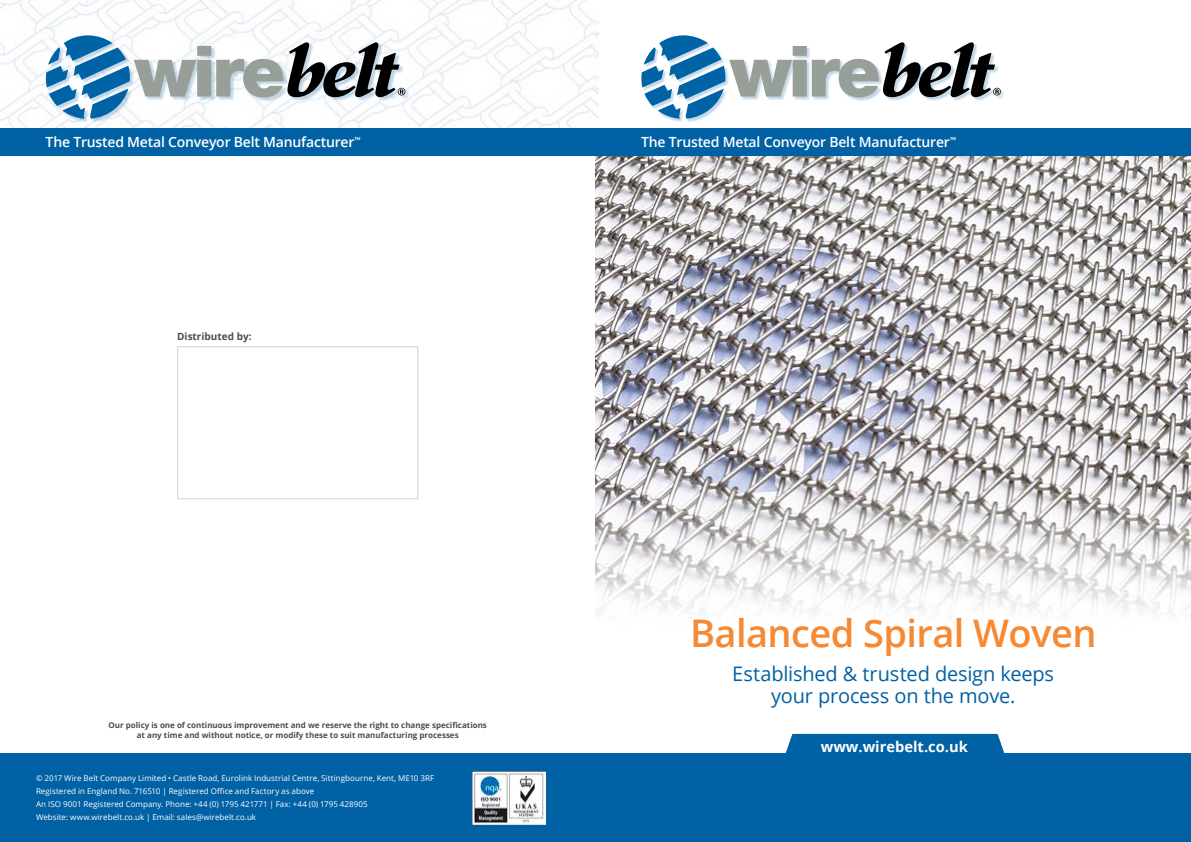
<style>
.page{position:relative;width:1191px;height:842px;background:#fff}
.page>*{position:absolute;margin:0;border:0;box-sizing:border-box;transform-origin:0 0}
.t1{font:600 38px "Open Sans";letter-spacing:-.015em;color:#f68933}
.t2{font:20px/22px "Open Sans";letter-spacing:-.01em;color:#0061a4;text-align:center}
.t3{font:700 14.7px "Open Sans";color:#fff}
.t4{font:600 14px "Open Sans";letter-spacing:-.015em;color:#fff}
.t5{font:700 10px "Open Sans";color:#4c4d4d}
.t6{font:8px/13px "Open Sans";letter-spacing:.005em;color:#fff}
.t7{font:700 8px/10px "Open Sans";color:#4c4d4d;text-align:center}
</style>
<div class="page">
<img style="left:0;top:0;width:595px;height:128px">
<div style="left:47px;top:37px;width:362px;height:86px;background:#0061a4;opacity:.25"></div>
<svg style="left:46px;top:35px;width:359px;height:84px"></svg>
<img style="left:595px;top:156px;width:596px;height:460px">
<div style="left:0;top:128px;width:622px;height:28px;background:#0061a4"></div>
<div style="left:569px;top:128px;width:622px;height:28px;background:#0061a4"></div>
<div style="left:0;top:754px;width:595px;height:88px;background:#0061a4"></div>
<div style="left:643px;top:37px;width:362px;height:86px;background:#0061a4;opacity:.25"></div>
<svg style="left:641px;top:35px;width:359px;height:84px"></svg>
<div style="left:595px;top:754px;width:596px;height:88px;background:#0061a4"></div>
<div style="left:783px;top:734px;width:223px;height:20px;background:#0061a4"></div>
<div style="left:177px;top:346px;width:241px;height:153px;border:1px solid #cad1e6"></div>
<img style="left:472px;top:771px;width:73px;height:53px">
<h3 class="t4" style="left:46px;top:133px;width:317px">The Trusted Metal Conveyor Belt Manufacturer<sup>™</sup></h3>
<h3 class="t4" style="left:641px;top:133px;width:317px">The Trusted Metal Conveyor Belt Manufacturer<sup>™</sup></h3>
<p class="t5" style="left:177px;top:329px;width:76px">Distributed by:</p>
<p class="t7" style="left:108px;top:720px;width:380px">Our policy is one of continuous improvement and we reserve the right to change specifications at any time and without notice, or modify these to suit manufacturing processes</p>
<p class="t6" style="left:36px;top:772px;width:400px">© 2017 Wire Belt Company Limited • Castle Road, Eurolink Industrial Centre, Sittingbourne, Kent, ME10 3RF Registered in England No. 716510 | Registered Office and Factory as above<br>An ISO 9001 Registered Company. Phone: +44 (0) 1795 421771 | Fax: +44 (0) 1795 428905<br>Website: www.wirebelt.co.uk | Email: sales@wirebelt.co.uk</p>
<h1 class="t1" style="left:690px;top:607px;width:408px">Balanced Spiral Woven</h1>
<h2 class="t2" style="left:732px;top:662px;width:323px">Established &amp; trusted design keeps your process on the move.</h2>
<h3 class="t3" style="left:820px;top:736px;width:149px">www.wirebelt.co.uk</h3>
</div>
